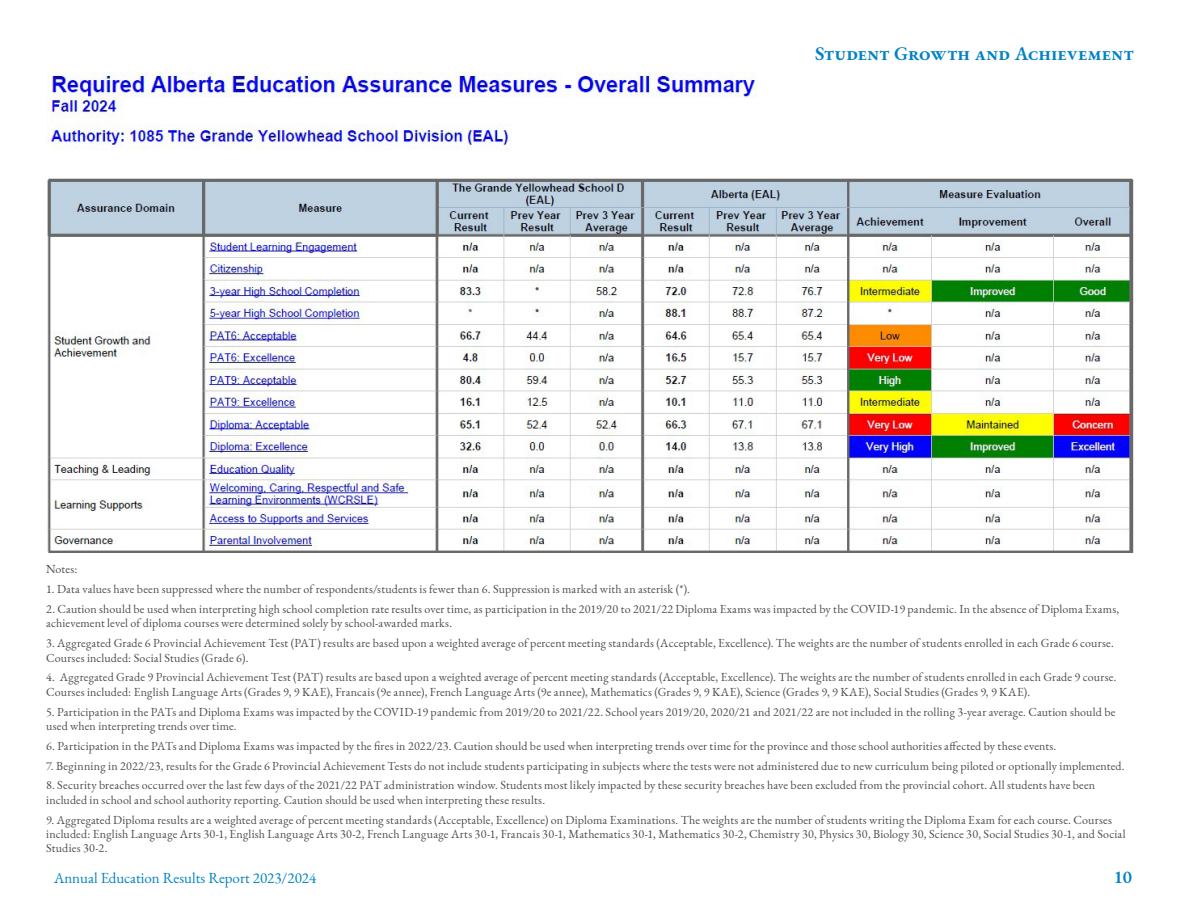
<style>
.page{position:relative;width:1188px;height:918px;background:#fff}
.page>*{position:absolute;margin:0;border:0;box-sizing:border-box;transform-origin:0 0}
.t1{font:600 19.5px "EB Garamond";letter-spacing:-.005em;color:#0082c4}
.t2{font:600 18px "EB Garamond";color:#0082c4}
.t3{font:15px "EB Garamond";color:#0082c4}
.t4{font:12px/14.4px "EB Garamond";letter-spacing:.015em;color:#4d4d4f}
</style>
<div class="page">
<img style="left:46px;top:72px;width:1088px;height:481px">
<h1 class="t1" style="left:815px;top:40px;width:321px">Student Growth and Achievement</h1>
<p class="t4" style="left:46px;top:562px;width:33px">Notes:</p>
<p class="t4" style="left:46px;top:582px;width:645px">1. Data values have been suppressed where the number of respondents/students is fewer than 6. Suppression is marked with an asterisk (*).</p>
<p class="t4" style="left:46px;top:602px;width:1075px">2. Caution should be used when interpreting high school completion rate results over time, as participation in the 2019/20 to 2021/22 Diploma Exams was impacted by the COVID-19 pandemic. In the absence of Diploma Exams, achievement level of diploma courses were determined solely by school-awarded marks.</p>
<p class="t4" style="left:46px;top:636px;width:1069px">3. Aggregated Grade 6 Provincial Achievement Test (PAT) results are based upon a weighted average of percent meeting standards (Acceptable, Excellence). The weights are the number of students enrolled in each Grade 6 course.<br>Courses included: Social Studies (Grade 6).</p>
<p class="t4" style="left:46px;top:670px;width:1072px">4. Aggregated Grade 9 Provincial Achievement Test (PAT) results are based upon a weighted average of percent meeting standards (Acceptable, Excellence). The weights are the number of students enrolled in each Grade 9 course.<br>Courses included: English Language Arts (Grades 9, 9 KAE), Francais (9e annee), French Language Arts (9e annee), Mathematics (Grades 9, 9 KAE), Science (Grades 9, 9 KAE), Social Studies (Grades 9, 9 KAE).</p>
<p class="t4" style="left:46px;top:704px;width:1071px">5. Participation in the PATs and Diploma Exams was impacted by the COVID-19 pandemic from 2019/20 to 2021/22. School years 2019/20, 2020/21 and 2021/22 are not included in the rolling 3-year average. Caution should be used when interpreting trends over time.</p>
<p class="t4" style="left:46px;top:739px;width:1012px">6. Participation in the PATs and Diploma Exams was impacted by the fires in 2022/23. Caution should be used when interpreting trends over time for the province and those school authorities affected by these events.</p>
<p class="t4" style="left:46px;top:758px;width:1080px">7. Beginning in 2022/23, results for the Grade 6 Provincial Achievement Tests do not include students participating in subjects where the tests were not administered due to new curriculum being piloted or optionally implemented.</p>
<p class="t4" style="left:46px;top:778px;width:1051px">8. Security breaches occurred over the last few days of the 2021/22 PAT administration window. Students most likely impacted by these security breaches have been excluded from the provincial cohort. All students have been included in school and school authority reporting. Caution should be used when interpreting these results.</p>
<p class="t4" style="left:46px;top:812px;width:1081px">9. Aggregated Diploma results are a weighted average of percent meeting standards (Acceptable, Excellence) on Diploma Examinations. The weights are the number of students writing the Diploma Exam for each course. Courses included: English Language Arts 30-1, English Language Arts 30-2, French Language Arts 30-1, Francais 30-1, Mathematics 30-1, Mathematics 30-2, Chemistry 30, Physics 30, Biology 30, Science 30, Social Studies 30-1, and Social<br>Studies 30-2.</p>
<p class="t3" style="left:54px;top:868px;width:264px">Annual Education Results Report 2023/2024</p>
<h2 class="t2" style="left:1114px;top:864px;width:20px">10</h2>
</div>
